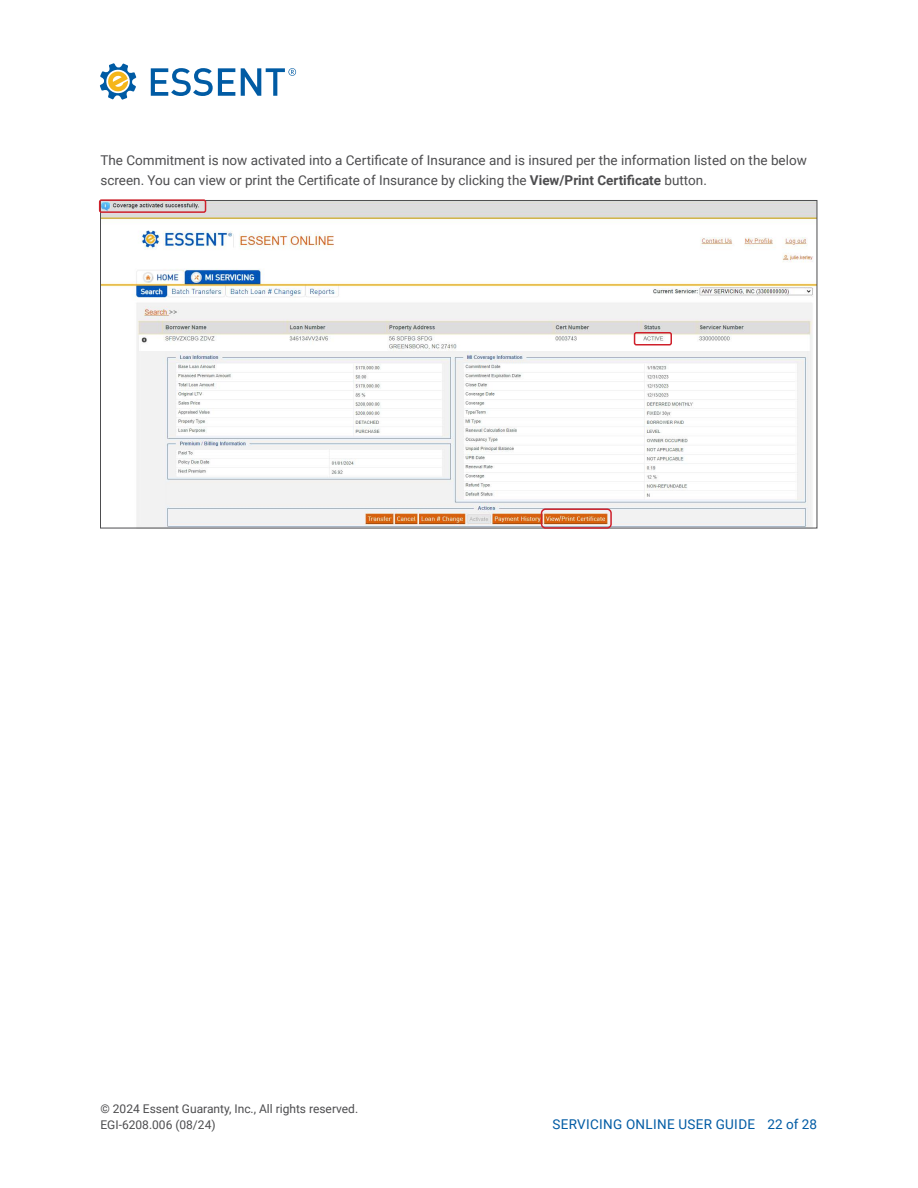
<style>
.page{position:relative;width:918px;height:1188px;background:#fff}
.page>*{position:absolute;margin:0;border:0;box-sizing:border-box;transform-origin:0 0}
.t1{font:13.5px/19.5px "Roboto";color:#4d4d4f}
.t2{font:13.5px "Roboto";letter-spacing:.025em;color:#005ba4}
.t3{font:12px/16.5px "Roboto";color:#4d4d4f}
.s1{font-weight:700}
</style>
<div class="page">
<svg style="left:151px;top:68px;width:84px;height:28px"></svg>
<svg style="left:241px;top:68px;width:55px;height:28px"></svg>
<svg style="left:100px;top:63px;width:36px;height:37px"></svg>
<img style="left:102px;top:202px;width:713px;height:324px">
<div style="left:634px;top:332px;width:38px;height:14px;border:2px solid #cf202b;border-radius:2px"></div>
<div style="left:541px;top:508px;width:71px;height:21px;border:2px solid #cf202b;border-radius:4px"></div>
<div style="left:99px;top:199px;width:107px;height:14px;border:2px solid #cf202b;border-radius:2px"></div>
<p class="t1" style="left:100px;top:150px;width:708px">The Commitment is now activated into a Certificate of Insurance and is insured per the information listed on the below screen. You can view or print the Certificate of Insurance by clicking the <span class="s1">View/Print Certificate</span> button.</p>
<p class="t3" style="left:100px;top:1100px;width:259px">© 2024 Essent Guaranty, Inc., All rights reserved.<br>EGI-6208.006 (08/24)</p>
<p class="t2" style="left:552px;top:1115px;width:266px">SERVICING ONLINE USER GUIDE 22 of 28</p>
</div>
